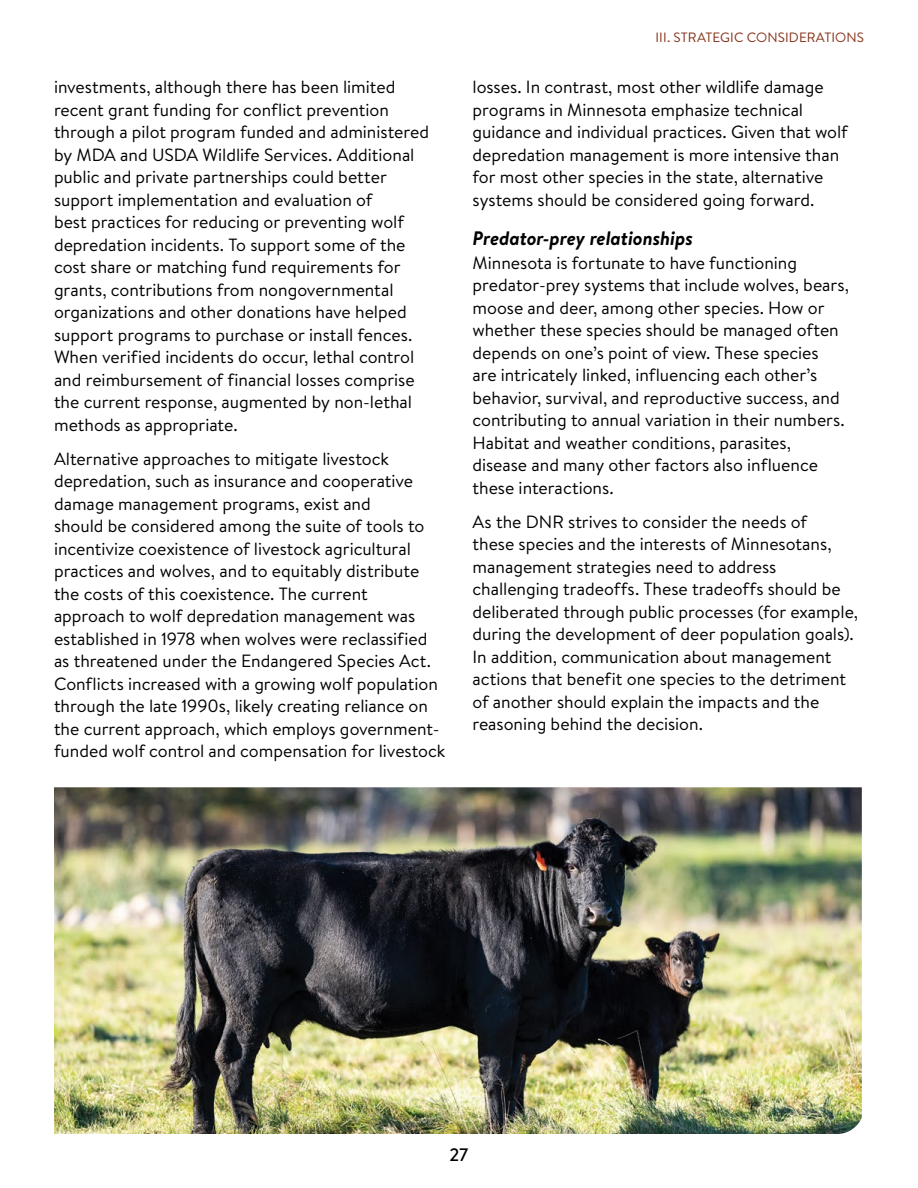
<style>
.page{position:relative;width:918px;height:1188px;background:#fff}
.page>*{position:absolute;margin:0;border:0;box-sizing:border-box;transform-origin:0 0}
.t1{font:italic 700 19.5px "Brandon Text";color:#000}
.t2{font:500 18px "Brandon Text";color:#000}
.t3{font:17.7px/22.5px "Brandon Text";color:#000}
.t4{font:13.5px "Brandon Text";letter-spacing:.01em;color:#842f15}
</style>
<div class="page">
<img style="left:54px;top:787px;width:808px;height:347px">
<p class="t3" style="left:54px;top:75px;width:377px">investments, although there has been limited recent grant funding for conflict prevention through a pilot program funded and administered by MDA and USDA Wildlife Services . Additional public and private partnerships could better support implementation and evaluation of<br>best practices for reducing or preventing wolf depredation incidents . To support some of the cost share or matching fund requirements for grants, contributions from nongovernmental organizations and other donations have helped support programs to purchase or install fences .<br>When verified incidents do occur, lethal control and reimbursement of financial losses comprise the current response, augmented by non-lethal methods as appropriate .</p>
<p class="t3" style="left:54px;top:447px;width:393px">Alternative approaches to mitigate livestock depredation, such as insurance and cooperative damage management programs, exist and<br>should be considered among the suite of tools to incentivize coexistence of livestock agricultural practices and wolves, and to equitably distribute the costs of this coexistence . The current<br>approach to wolf depredation management was established in 1978 when wolves were reclassified as threatened under the Endangered Species Act .<br>Conflicts increased with a growing wolf population through the late 1990s, likely creating reliance on the current approach, which employs government&shy;funded wolf control and compensation for livestock</p>
<p class="t4" style="left:656px;top:28px;width:210px">III . STRATEGIC CONSIDERATIONS</p>
<p class="t3" style="left:472px;top:75px;width:377px">losses . In contrast, most other wildlife damage programs in Minnesota emphasize technical guidance and individual practices . Given that wolf depredation management is more intensive than for most other species in the state, alternative systems should be considered going forward .</p>
<p class="t1" style="left:472px;top:225px;width:222px">Predator-prey relationships</p>
<p class="t3" style="left:472px;top:251px;width:378px">Minnesota is fortunate to have functioning predator-prey systems that include wolves, bears, moose and deer, among other species . How or whether these species should be managed often depends on one’s point of view . These species<br>are intricately linked, influencing each other’s behavior, survival, and reproductive success, and contributing to annual variation in their numbers .<br>Habitat and weather conditions, parasites, disease and many other factors also influence these interactions .</p>
<p class="t3" style="left:472px;top:510px;width:387px">As the DNR strives to consider the needs of<br>these species and the interests of Minnesotans, management strategies need to address challenging tradeoffs . These tradeoffs should be deliberated through public processes (for example, during the development of deer population goals) .<br>In addition, communication about management actions that benefit one species to the detriment of another should explain the impacts and the reasoning behind the decision .</p>
<p class="t2" style="left:450px;top:1142px;width:20px">27</p>
</div>
